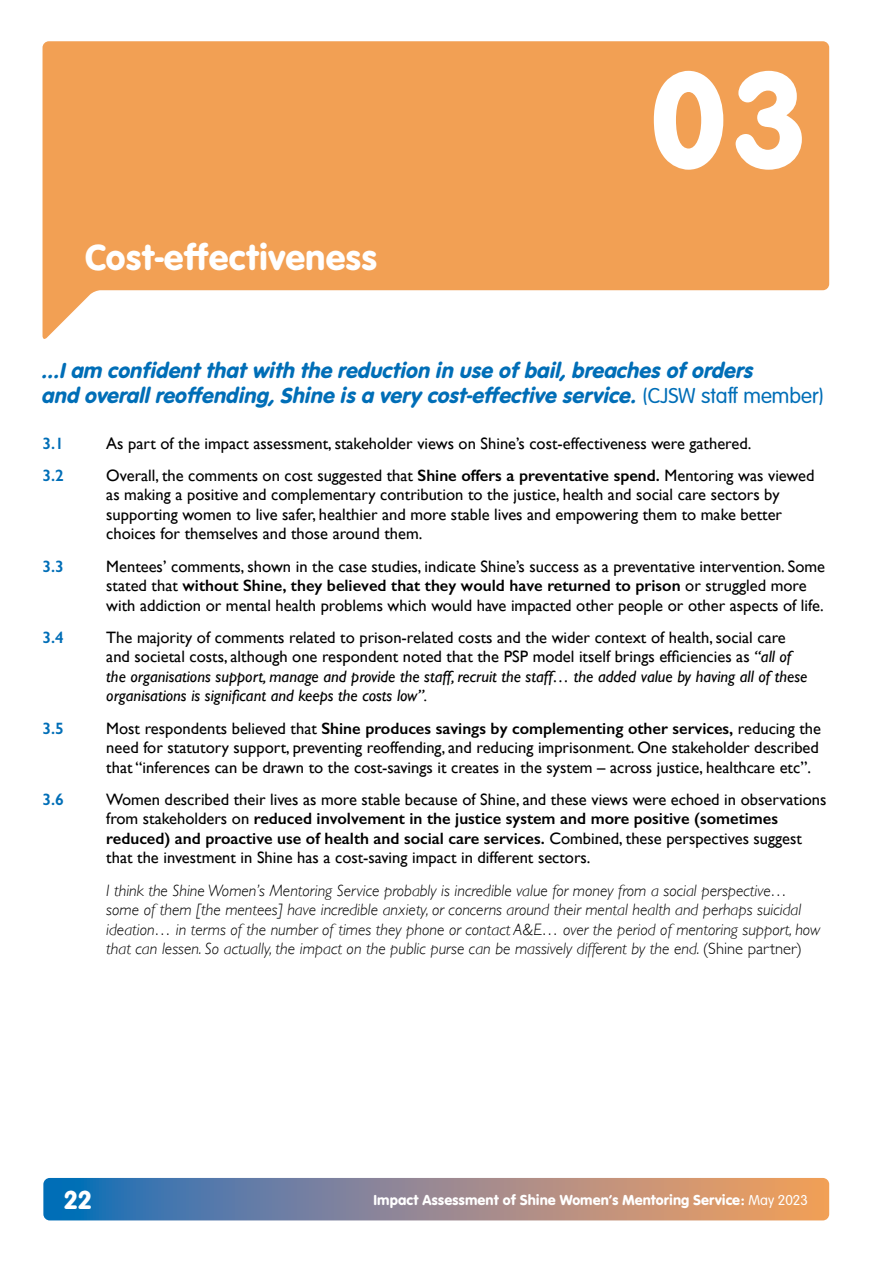
<style>
.page{position:relative;width:893px;height:1263px;background:#fff}
.page>*{position:absolute;margin:0;border:0;box-sizing:border-box;transform-origin:0 0}
.t1{font:141px "VAG Rundschrift D";color:#fff}
.t2{font:37.5px "VAG Rundschrift D";color:#fff}
.t3{font:27px "VAG Rundschrift D";color:#fff}
.t4{font:italic 22.5px/25.5px "VAG Rundschrift D";color:#006eb7}
.t5{font:16.5px/19.5px "Gill Sans";color:#000}
.t6{font:italic 300 16.5px/19.5px "Gill Sans";color:#000}
.t7{font:600 16.5px "Gill Sans";color:#006eb7}
.t8{font:15px "VAG Rundschrift D";color:#fff}
.s1{font-weight:300;font-style:normal}
.s2{font-weight:600}
.s3{font-style:italic}
.s4{font-style:normal}
.s5{font-weight:300}
</style>
<div class="page">
<svg style="left:43px;top:1178px;width:786px;height:42px;background:#8f878f"></svg>
<svg style="left:43px;top:41px;width:786px;height:298px;fill:#f2a054"></svg>
<h2 class="t2" style="left:85px;top:235px;width:294px">Cost-effectiveness</h2>
<h1 class="t1" style="left:647px;top:37px;width:162px">03</h1>
<h3 class="t4" style="left:43px;top:358px;width:783px">...I am confident that with the reduction in use of bail, breaches of orders<br>and overall reoffending, Shine is a very cost-effective service. <span class="s1">(CJSW staff member)</span></h3>
<p class="t7" style="left:43px;top:433px;width:23px">3.1</p>
<p class="t5" style="left:106px;top:433px;width:647px">As part of the impact assessment, stakeholder views on Shine’s cost-effectiveness were gathered.</p>
<p class="t7" style="left:43px;top:465px;width:23px">3.2</p>
<p class="t5" style="left:106px;top:465px;width:710px">Overall, the comments on cost suggested that <span class="s2">Shine offers a preventative spend.</span> Mentoring was viewed as making a positive and complementary contribution to the justice, health and social care sectors by supporting women to live safer, healthier and more stable lives and empowering them to make better choices for themselves and those around them.</p>
<p class="t7" style="left:43px;top:556px;width:23px">3.3</p>
<p class="t5" style="left:106px;top:556px;width:720px">Mentees’ comments, shown in the case studies, indicate Shine’s success as a preventative intervention. Some stated that <span class="s2">without Shine, they believed that they would have returned to prison</span> or struggled more with addiction or mental health problems which would have impacted other people or other aspects of life.</p>
<p class="t7" style="left:43px;top:627px;width:23px">3.4</p>
<p class="t5" style="left:106px;top:627px;width:703px">The majority of comments related to prison-related costs and the wider context of health, social care and societal costs, although one respondent noted that the PSP model itself brings efficiencies as <span class="s3">“all of the organisations support, manage and provide the staff, recruit the staff… the added value by having all of these organisations is significant and keeps the costs low”.</span></p>
<p class="t7" style="left:43px;top:718px;width:23px">3.5</p>
<p class="t5" style="left:106px;top:718px;width:716px">Most respondents believed that <span class="s2">Shine produces savings by complementing other services,</span> reducing the need for statutory support, preventing reoffending, and reducing imprisonment. One stakeholder described that “inferences can be drawn to the cost-savings it creates in the system – across justice, healthcare etc”.</p>
<p class="t7" style="left:43px;top:789px;width:23px">3.6</p>
<p class="t5" style="left:106px;top:789px;width:722px">Women described their lives as more stable because of Shine, and these views were echoed in observations from stakeholders on <span class="s2">reduced involvement in the justice system and more positive (sometimes reduced) and proactive use of health and social care services.</span> Combined, these perspectives suggest that the investment in Shine has a cost-saving impact in different sectors.</p>
<p class="t6" style="left:106px;top:880px;width:715px">I think the Shine Women’s Mentoring Service probably is incredible value for money from a social perspective… some of them [the mentees] have incredible anxiety, or concerns around their mental health and perhaps suicidal ideation… in terms of the number of times they phone or contact A&amp;E… over the period of mentoring support, how that can lessen. So actually, the impact on the public purse can be massively different by the end. <span class="s4">(Shine partner)</span></p>
<h3 class="t3" style="left:64px;top:1184px;width:30px">22</h3>
<p class="t8" style="left:374px;top:1191px;width:436px">Impact Assessment of Shine Women’s Mentoring Service: <span class="s5">May 2023</span></p>
</div>
